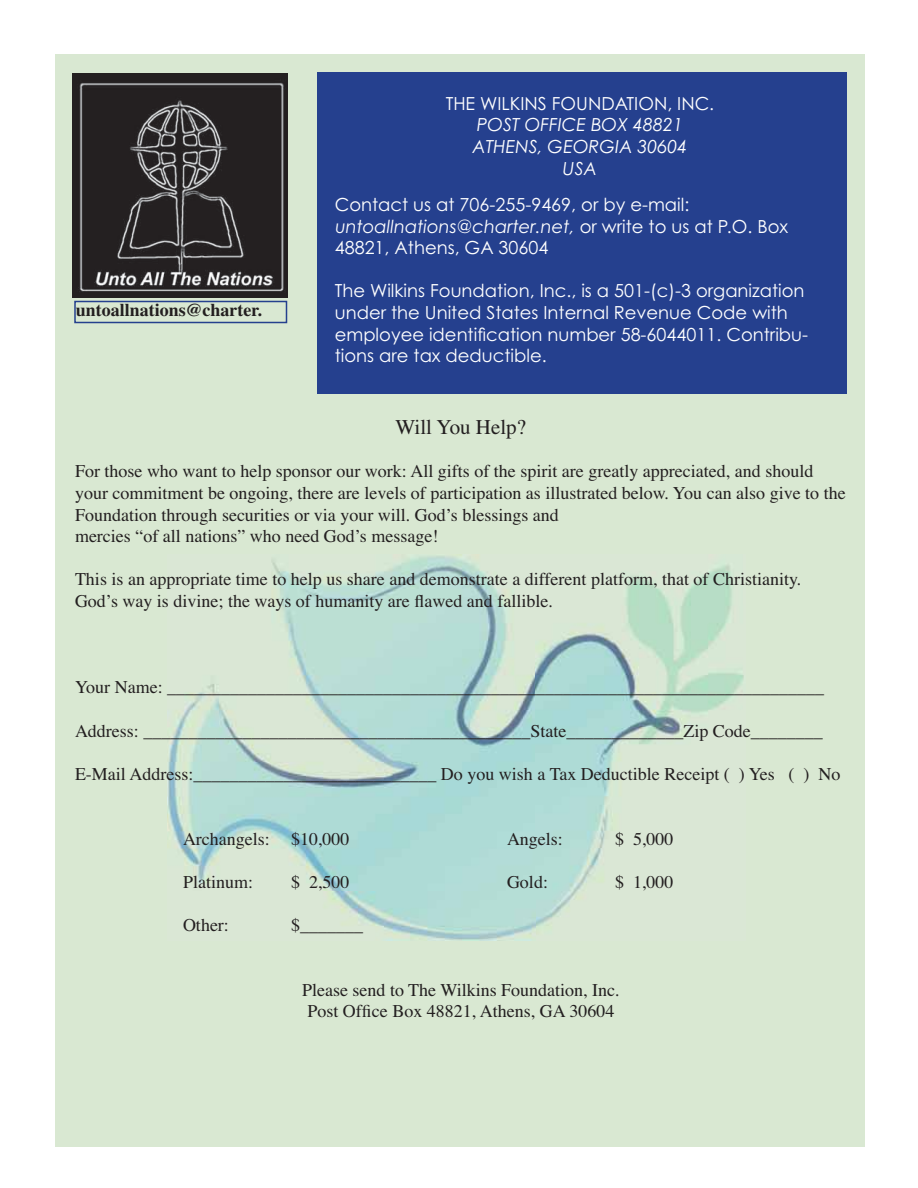
<style>
.page{position:relative;width:918px;height:1188px;background:#fff}
.page>*{position:absolute;margin:0;border:0;box-sizing:border-box;transform-origin:0 0}
.t1{font:21px "Times";color:#231f20}
.t2{font:18px/21.6px "Times";color:#231f20}
.t3{font:18px/21.6px "Century Gothic";color:#fff}
.t4{font:italic 18px/21.6px "Century Gothic";color:#fff;text-align:center}
.t5{font:700 18px "Times";color:#231f20}
.s1{font-style:italic}
</style>
<div class="page">
<div style="left:55px;top:54px;width:810px;height:1092px;background:#d9e8d2"></div>
<img style="left:72px;top:74px;width:216px;height:223px">
<div style="left:317px;top:72px;width:530px;height:322px;background:#25408e"></div>
<div style="left:74px;top:301px;width:213px;height:22px;border:2px solid #25408e"></div>
<img style="left:168px;top:556px;width:576px;height:385px">
<p class="t5" style="left:76px;top:303px;width:188px">untoallnations@charter.</p>
<p class="t3" style="left:446px;top:94px;width:270px">THE WILKINS FOUNDATION, INC.</p>
<p class="t4" style="left:472px;top:114px;width:217px">POST OFFICE BOX 48821<br>ATHENS, GEORGIA 30604<br>USA</p>
<p class="t3" style="left:335px;top:196px;width:455px">Contact us at 706-255-9469, or by e-mail: <span class="s1">untoallnations@charter.net,</span> or write to us at P.O. Box<br>48821, Athens, GA 30604</p>
<p class="t3" style="left:335px;top:282px;width:475px">The Wilkins Foundation, Inc., is a 501-(c)-3 organization under the United States Internal Revenue Code with employee identification number 58-6044011. Contribu&shy;tions are tax deductible.</p>
<p class="t1" style="left:396px;top:420px;width:132px">Will You Help?</p>
<p class="t2" style="left:75px;top:462px;width:772px">For those who want to help sponsor our work: All gifts of the spirit are greatly appreciated, and should your commitment be ongoing, there are levels of participation as illustrated below. You can also give to the Foundation through securities or via your will. God’s blessings and<br>mercies “of all nations” who need God’s message!</p>
<p class="t2" style="left:75px;top:570px;width:728px">This is an appropriate time to help us share and demonstrate a different platform, that of Christianity.<br>God’s way is divine; the ways of humanity are flawed and fallible.</p>
<p class="t2" style="left:75px;top:678px;width:751px">Your Name: _________________________________________________________________________</p>
<p class="t2" style="left:75px;top:722px;width:749px">Address: ___________________________________________State_____________Zip Code________</p>
<p class="t2" style="left:75px;top:765px;width:767px">E-Mail Address:___________________________ Do you wish a Tax Deductible Receipt ( ) Yes ( ) No</p>
<p class="t2" style="left:183px;top:830px;width:168px">Archangels: $10,000</p>
<p class="t2" style="left:507px;top:830px;width:57px">Angels:</p>
<p class="t2" style="left:615px;top:830px;width:60px">$ 5,000</p>
<p class="t2" style="left:183px;top:873px;width:72px">Platinum:</p>
<p class="t2" style="left:291px;top:873px;width:60px">$ 2,500</p>
<p class="t2" style="left:507px;top:873px;width:43px">Gold:</p>
<p class="t2" style="left:615px;top:873px;width:60px">$ 1,000</p>
<p class="t2" style="left:183px;top:916px;width:47px">Other:</p>
<p class="t2" style="left:291px;top:916px;width:73px">$_______</p>
<p class="t2" style="left:302px;top:981px;width:319px">Please send to The Wilkins Foundation, Inc.<br>Post Office Box 48821, Athens, GA 30604</p>
</div>
